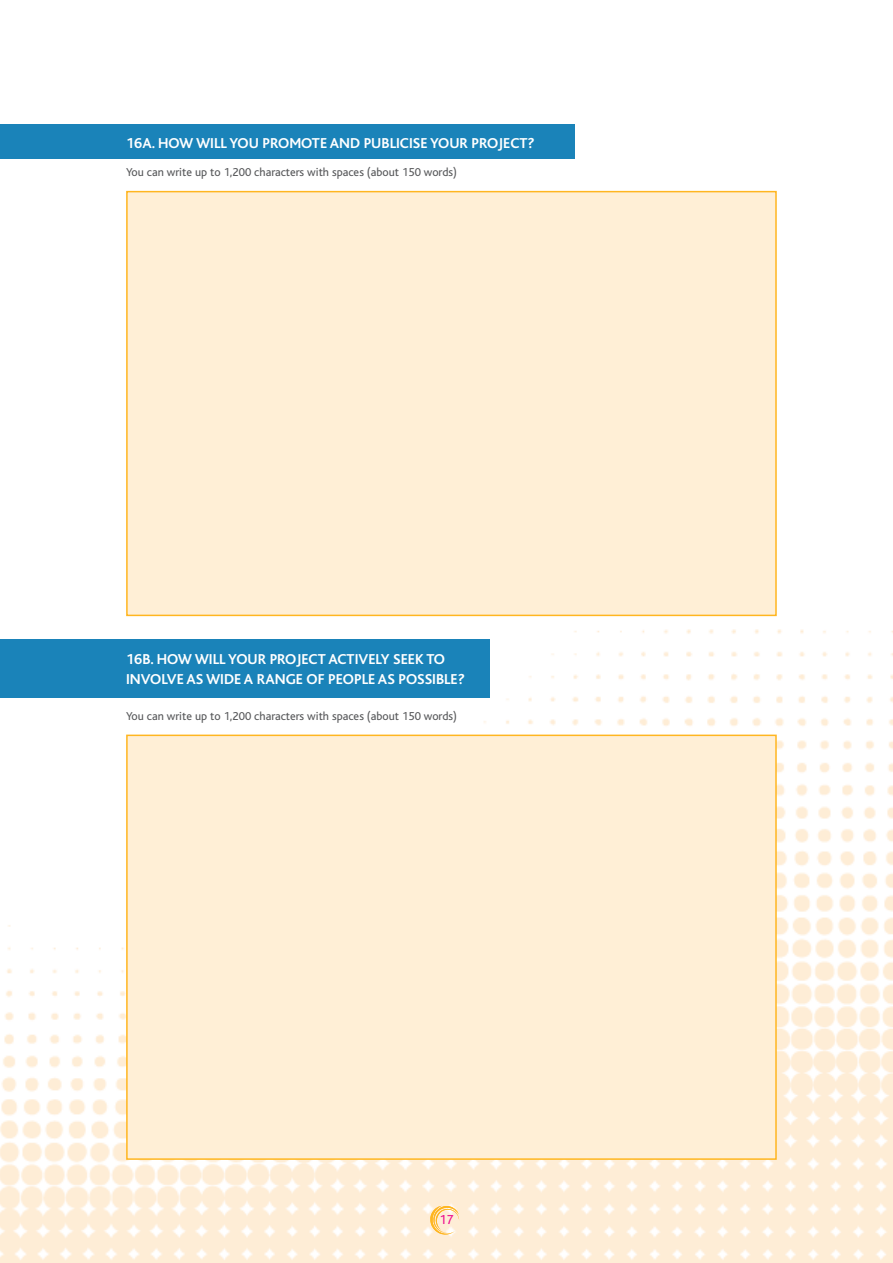
<style>
.page{position:relative;width:893px;height:1263px;background:#fff}
.page>*{position:absolute;margin:0;border:0;box-sizing:border-box;transform-origin:0 0}
.t1{font:700 15px/19.5px "Bliss";color:#fff}
.t2{font:13.5px "Bliss";color:#ed088c}
.t3{font:12px "Bliss";color:#57585a}
</style>
<div class="page">
<img style="left:0;top:616px;width:893px;height:647px">
<div style="left:0;top:125px;width:574px;height:34px;background:#1a83b9"></div>
<div style="left:0;top:639px;width:489px;height:58px;background:#1a83b9"></div>
<svg style="left:430px;top:1206px;width:29px;height:29px"></svg>
<div style="left:126px;top:191px;width:651px;height:425px;background:#ffefd6;border:2px solid #ffb620"></div>
<div style="left:126px;top:734px;width:651px;height:426px;background:#ffefd6;border:2px solid #ffb620"></div>
<p class="t1" style="left:126px;top:134px;width:410px">16A. HOW WILL YOU PROMOTE AND PUBLICISE YOUR PROJECT?</p>
<p class="t3" style="left:126px;top:166px;width:332px">You can write up to 1,200 characters with spaces (about 150 words)</p>
<p class="t1" style="left:126px;top:650px;width:340px">16B. HOW WILL YOUR PROJECT ACTIVELY SEEK TO<br>INVOLVE AS WIDE A RANGE OF PEOPLE AS POSSIBLE?</p>
<p class="t3" style="left:126px;top:710px;width:332px">You can write up to 1,200 characters with spaces (about 150 words)</p>
<p class="t2" style="left:439px;top:1213px;width:16px">17</p>
</div>
